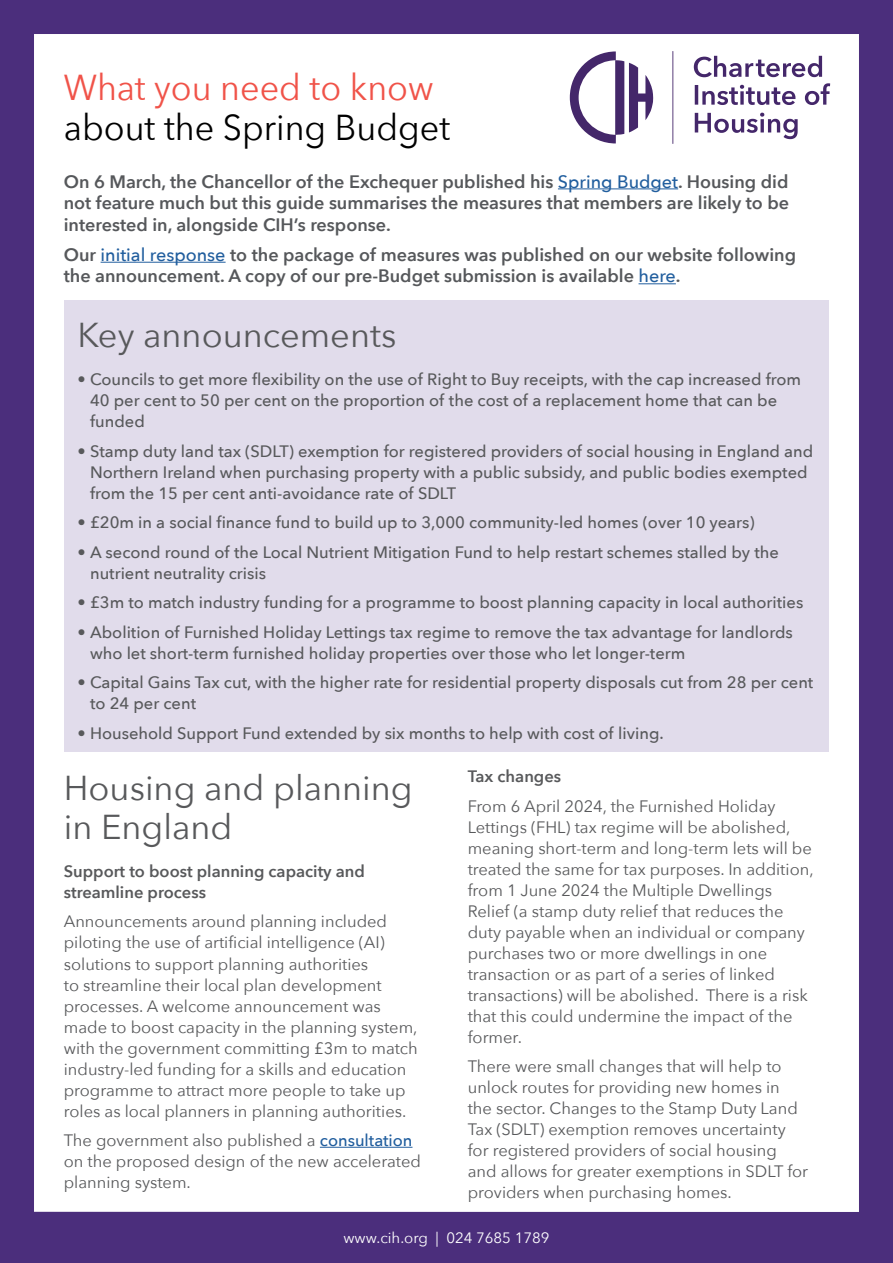
<style>
.page{position:relative;width:893px;height:1263px;background:#4b2e7c}
.page>*{position:absolute;margin:0;border:0;box-sizing:border-box;transform-origin:0 0}
.t1{font:36px "Avenir Next";color:#000;scale:.95 1}
.t2{font:36px "Avenir Next";color:#f05349;scale:.95 1}
.t3{font:34.5px/39px "Avenir Next";color:#58595b}
.t4{font:600 18px/21.6px "Avenir Next";color:#56585b;text-align:justify}
.t5{font:16.5px/21px "Avenir Next";color:#58595b}
.t6{font:500 16.5px/21px "Avenir Next";color:#58595b}
.t7{font:600 16.5px/21px "Avenir Next";color:#58595b}
.t8{font:15px "Avenir Next";color:#fff}
.s1{font-weight:500;color:#215e9e}
</style>
<div class="page">
<div style="left:34px;top:34px;width:825px;height:1178px;background:#fff"></div>
<hr style="left:320px;top:1147px;width:92px;height:1px;background:#215e9e">
<hr style="left:558px;top:188px;width:120px;height:1px;background:#215e9e">
<hr style="left:101px;top:262px;width:125px;height:1px;background:#215e9e">
<hr style="left:638px;top:283px;width:38px;height:1px;background:#215e9e">
<div style="left:65px;top:300px;width:764px;height:451px;background:#e1dceb"></div>
<svg style="left:695px;top:113px;width:103px;height:26px"></svg>
<svg style="left:695px;top:83px;width:135px;height:22px"></svg>
<svg style="left:694px;top:56px;width:128px;height:21px"></svg>
<svg style="left:570px;top:51px;width:83px;height:92px"></svg>
<hr style="left:672px;top:51px;width:1px;height:93px;background:#44276a">
<h1 class="t2" style="left:64px;top:57px;width:391px">What you need to know</h1>
<h1 class="t1" style="left:64px;top:97px;width:408px">about the Spring Budget</h1>
<p class="t4" style="left:64px;top:170px;width:727px">On 6 March, the Chancellor of the Exchequer published his <span class="s1">Spring Budget</span>. Housing did not feature much but this guide summarises the measures that members are likely to be interested in, alongside CIH’s response.</p>
<p class="t4" style="left:64px;top:243px;width:734px">Our <span class="s1">initial response</span> to the package of measures was published on our website following the announcement. A copy of our pre-Budget submission is available <span class="s1">here</span>.</p>
<h2 class="t3" style="left:77px;top:314px;width:320px">Key announcements</h2>
<p class="t6" style="left:90px;top:368px;width:713px;text-indent:-13px">• Councils to get more flexibility on the use of Right to Buy receipts, with the cap increased from<br>40 per cent to 50 per cent on the proportion of the cost of a replacement home that can be funded</p>
<p class="t6" style="left:90px;top:440px;width:725px;text-indent:-13px">• Stamp duty land tax (SDLT) exemption for registered providers of social housing in England and<br>Northern Ireland when purchasing property with a public subsidy, and public bodies exempted from the 15 per cent anti-avoidance rate of SDLT</p>
<p class="t6" style="left:77px;top:511px;width:679px">• £20m in a social finance fund to build up to 3,000 community-led homes (over 10 years)</p>
<p class="t6" style="left:90px;top:541px;width:690px;text-indent:-13px">• A second round of the Local Nutrient Mitigation Fund to help restart schemes stalled by the nutrient neutrality crisis</p>
<p class="t6" style="left:77px;top:591px;width:727px">• £3m to match industry funding for a programme to boost planning capacity in local authorities</p>
<p class="t6" style="left:90px;top:621px;width:704px;text-indent:-13px">• Abolition of Furnished Holiday Lettings tax regime to remove the tax advantage for landlords who let short-term furnished holiday properties over those who let longer-term</p>
<p class="t6" style="left:90px;top:671px;width:725px;text-indent:-13px">• Capital Gains Tax cut, with the higher rate for residential property disposals cut from 28 per cent to 24 per cent</p>
<p class="t6" style="left:77px;top:722px;width:588px">• Household Support Fund extended by six months to help with cost of living.</p>
<h2 class="t3" style="left:64px;top:767px;width:350px">Housing and planning in England</h2>
<p class="t7" style="left:64px;top:860px;width:303px">Support to boost planning capacity and streamline process</p>
<p class="t5" style="left:64px;top:910px;width:356px">Announcements around planning included piloting the use of artificial intelligence (AI) solutions to support planning authorities<br>to streamline their local plan development processes. A welcome announcement was made to boost capacity in the planning system, with the government committing £3m to match industry-led funding for a skills and education programme to attract more people to take up roles as local planners in planning authorities.</p>
<p class="t5" style="left:64px;top:1129px;width:359px">The government also published a <span class="s1">consultation </span>on the proposed design of the new accelerated planning system.</p>
<p class="t7" style="left:468px;top:765px;width:95px">Tax changes</p>
<p class="t5" style="left:468px;top:794px;width:347px">From 6 April 2024, the Furnished Holiday Lettings (FHL) tax regime will be abolished, meaning short-term and long-term lets will be treated the same for tax purposes. In addition, from 1 June 2024 the Multiple Dwellings Relief (a stamp duty relief that reduces the duty payable when an individual or company purchases two or more dwellings in one transaction or as part of a series of linked transactions) will be abolished. There is a risk that this could undermine the impact of the former.</p>
<p class="t5" style="left:468px;top:1055px;width:342px">There were small changes that will help to unlock routes for providing new homes in the sector. Changes to the Stamp Duty Land Tax (SDLT) exemption removes uncertainty for registered providers of social housing and allows for greater exemptions in SDLT for providers when purchasing homes.</p>
<p class="t8" style="left:343px;top:1225px;width:208px">www.cih.org | 024 7685 1789</p>
</div>
